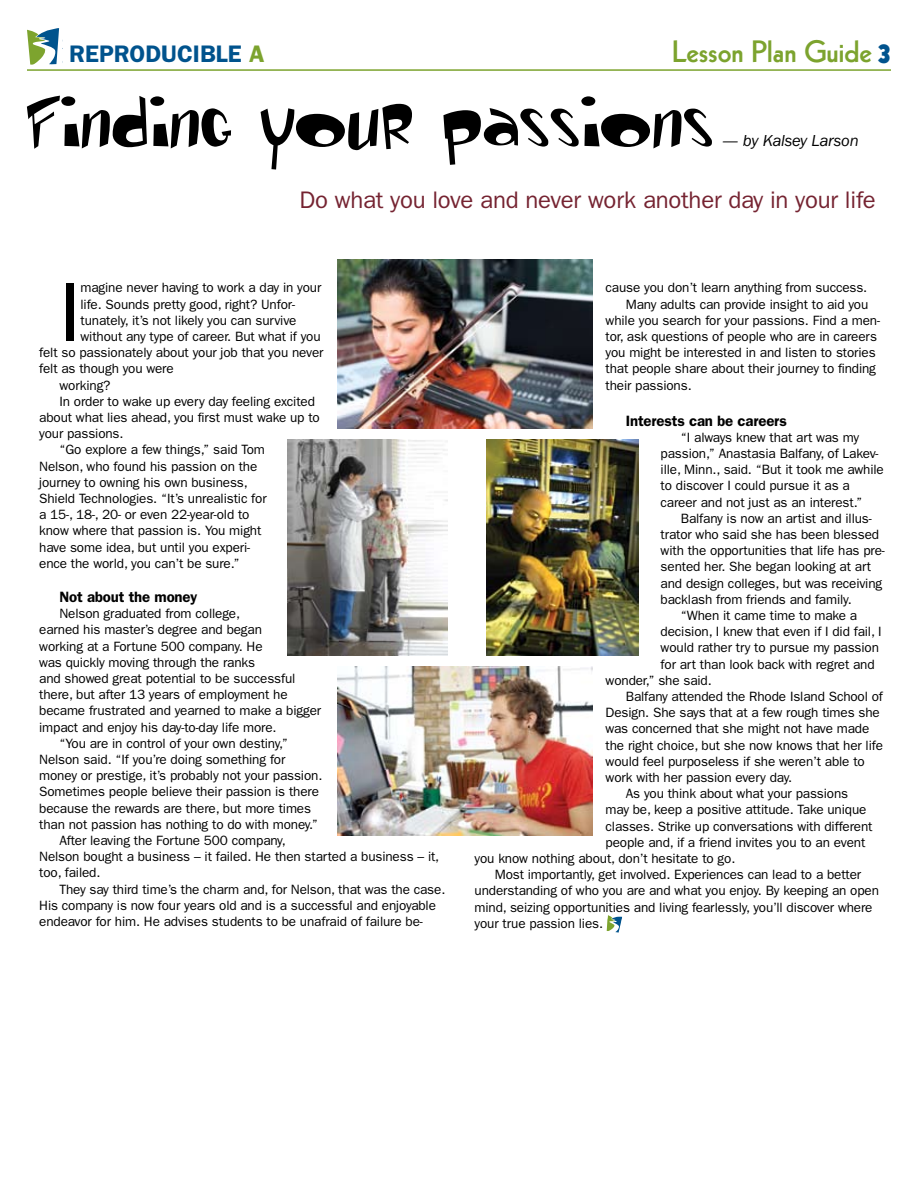
<style>
.page{position:relative;width:918px;height:1188px;background:#fff}
.page>*{position:absolute;margin:0;border:0;box-sizing:border-box;transform-origin:0 0}
.t1{font:84.3px "Franklin Gothic";color:#000}
.t2{font:75px "Toontime";color:#000}
.t3{font:800 30px "Kabel";color:#7ca32e}
.t4{font:900 27px "Kabel";color:#00538d}
.t5{font:24px "Franklin Gothic";letter-spacing:-.01em;color:#752331}
.t6{font:600 24px "Franklin Gothic";color:#00538d}
.t7{font:800 18px "Kabel";color:#00538d;scale:1.1 1}
.t8{font:italic 16.5px "Franklin Gothic";letter-spacing:-.015em;color:#000}
.t9{font:600 15px "Franklin Gothic";letter-spacing:-.01em;color:#000}
.t10{font:13.5px/16.2px "Franklin Gothic";letter-spacing:-.01em;color:#000}
.t11{font:800 10.5px "Kabel";color:#00538d;scale:1.08 1}
.s1{font-weight:900;color:#7da42e}
.s2{color:#7ca32e}
</style>
<div class="page">
<img style="left:287px;top:440px;width:161px;height:216px">
<img style="left:338px;top:260px;width:254px;height:169px">
<img style="left:487px;top:440px;width:152px;height:216px">
<img style="left:338px;top:666px;width:254px;height:169px">
<svg style="left:27px;top:28px;width:36px;height:37px"></svg>
<svg style="left:607px;top:915px;width:15px;height:18px"></svg>
<hr style="left:27px;top:69px;width:864px;height:2px;background:#7ca32e">
<h3 class="t7" style="left:63px;top:34px;width:123px">STUDENT<span class="s1">PATHS</span></h3>
<p class="t11" style="left:63px;top:54px;width:125px">connecting students to their future</p>
<h3 class="t3" style="left:672px;top:34px;width:201px">Lesson Plan Guide</h3>
<h3 class="t6" style="left:69px;top:40px;width:197px">REPRODUCIBLE <span class="s2">A</span></h3>
<h3 class="t4" style="left:879px;top:36px;width:13px">3</h3>
<h2 class="t2" style="left:27px;top:90px;width:689px">Finding your passions</h2>
<p class="t8" style="left:722px;top:132px;width:138px">— by Kalsey Larson</p>
<h3 class="t5" style="left:299px;top:186px;width:578px">Do what you love and never work another day in your life</h3>
<h1 class="t1" style="left:59px;top:264px;width:23px">I</h1>
<p class="t10" style="left:81px;top:280px;width:242px">magine never having to work a day in your</p>
<p class="t10" style="left:81px;top:296px;width:216px">life. Sounds pretty good, right? Unfor-</p>
<p class="t10" style="left:81px;top:312px;width:217px">tunately, it’s not likely you can survive</p>
<p class="t10" style="left:81px;top:328px;width:242px">without any type of career. But what if you</p>
<p class="t10" style="left:39px;top:344px;width:286px">felt so passionately about your job that you never</p>
<p class="t10" style="left:39px;top:361px;width:136px">felt as though you were</p>
<p class="t10" style="left:59px;top:377px;width:53px">working?</p>
<p class="t10" style="left:59px;top:393px;width:257px">In order to wake up every day feeling excited</p>
<p class="t10" style="left:39px;top:409px;width:282px">about what lies ahead, you first must wake up to</p>
<p class="t10" style="left:39px;top:425px;width:86px">your passions.</p>
<p class="t10" style="left:59px;top:442px;width:207px">“Go explore a few things,” said Tom</p>
<p class="t10" style="left:39px;top:458px;width:220px">Nelson, who found his passion on the</p>
<p class="t10" style="left:39px;top:474px;width:210px">journey to owning his own business,</p>
<p class="t10" style="left:39px;top:490px;width:229px">Shield Technologies. “It’s unrealistic for</p>
<p class="t10" style="left:39px;top:506px;width:212px">a 15-, 18-, 20- or even 22-year-old to</p>
<p class="t10" style="left:39px;top:523px;width:224px">know where that passion is. You might</p>
<p class="t10" style="left:39px;top:539px;width:212px">have some idea, but until you experi-</p>
<p class="t10" style="left:39px;top:555px;width:202px">ence the world, you can’t be sure.”</p>
<p class="t9" style="left:59px;top:588px;width:139px">Not about the money</p>
<p class="t10" style="left:59px;top:605px;width:182px">Nelson graduated from college,</p>
<p class="t10" style="left:39px;top:622px;width:224px">earned his master’s degree and began</p>
<p class="t10" style="left:39px;top:638px;width:225px">working at a Fortune 500 company. He</p>
<p class="t10" style="left:39px;top:654px;width:217px">was quickly moving through the ranks</p>
<p class="t10" style="left:39px;top:670px;width:258px">and showed great potential to be successful</p>
<p class="t10" style="left:39px;top:686px;width:250px">there, but after 13 years of employment he</p>
<p class="t10" style="left:39px;top:703px;width:283px">became frustrated and yearned to make a bigger</p>
<p class="t10" style="left:39px;top:719px;width:239px">impact and enjoy his day-to-day life more.</p>
<p class="t10" style="left:59px;top:735px;width:230px">“You are in control of your own destiny,”</p>
<p class="t10" style="left:39px;top:751px;width:248px">Nelson said. “If you’re doing something for</p>
<p class="t10" style="left:39px;top:767px;width:285px">money or prestige, it’s probably not your passion.</p>
<p class="t10" style="left:39px;top:784px;width:281px">Sometimes people believe their passion is there</p>
<p class="t10" style="left:39px;top:800px;width:273px">because the rewards are there, but more times</p>
<p class="t10" style="left:39px;top:816px;width:280px">than not passion has nothing to do with money.”</p>
<p class="t10" style="left:59px;top:832px;width:228px">After leaving the Fortune 500 company,</p>
<p class="t10" style="left:39px;top:848px;width:402px">Nelson bought a business – it failed. He then started a business – it,</p>
<p class="t10" style="left:39px;top:865px;width:63px">too, failed.</p>
<p class="t10" style="left:59px;top:881px;width:387px">They say third time’s the charm and, for Nelson, that was the case.</p>
<p class="t10" style="left:39px;top:897px;width:398px">His company is now four years old and is a successful and enjoyable</p>
<p class="t10" style="left:39px;top:913px;width:385px">endeavor for him. He advises students to be unafraid of failure be-</p>
<p class="t10" style="left:606px;top:280px;width:263px">cause you don’t learn anything from success.</p>
<p class="t10" style="left:626px;top:296px;width:244px">Many adults can provide insight to aid you</p>
<p class="t10" style="left:606px;top:312px;width:276px">while you search for your passions. Find a men-</p>
<p class="t10" style="left:606px;top:328px;width:273px">tor, ask questions of people who are in careers</p>
<p class="t10" style="left:606px;top:344px;width:272px">you might be interested in and listen to stories</p>
<p class="t10" style="left:606px;top:361px;width:272px">that people share about their journey to finding</p>
<p class="t10" style="left:606px;top:377px;width:88px">their passions.</p>
<p class="t9" style="left:626px;top:412px;width:163px">Interests can be careers</p>
<p class="t10" style="left:661px;top:429px;width:225px;text-indent:20px">“I always knew that art was my passion,” Anastasia Balfany, of Lakev&shy;ille, Minn., said. “But it took me awhile to discover I could pursue it as a career and not just as an interest.”</p>
<p class="t10" style="left:681px;top:510px;width:192px">Balfany is now an artist and illus-</p>
<p class="t10" style="left:661px;top:526px;width:220px">trator who said she has been blessed</p>
<p class="t10" style="left:661px;top:542px;width:226px">with the opportunities that life has pre-</p>
<p class="t10" style="left:661px;top:559px;width:212px">sented her. She began looking at art</p>
<p class="t10" style="left:661px;top:575px;width:223px">and design colleges, but was receiving</p>
<p class="t10" style="left:661px;top:591px;width:193px">backlash from friends and family.</p>
<p class="t10" style="left:681px;top:607px;width:178px">“When it came time to make a</p>
<p class="t10" style="left:661px;top:623px;width:223px">decision, I knew that even if I did fail, I</p>
<p class="t10" style="left:661px;top:640px;width:220px">would rather try to pursue my passion</p>
<p class="t10" style="left:661px;top:656px;width:216px">for art than look back with regret and</p>
<p class="t10" style="left:606px;top:672px;width:108px">wonder,” she said.</p>
<p class="t10" style="left:626px;top:688px;width:259px">Balfany attended the Rhode Island School of</p>
<p class="t10" style="left:606px;top:704px;width:276px">Design. She says that at a few rough times she</p>
<p class="t10" style="left:606px;top:721px;width:265px">was concerned that she might not have made</p>
<p class="t10" style="left:606px;top:737px;width:279px">the right choice, but she now knows that her life</p>
<p class="t10" style="left:606px;top:753px;width:261px">would feel purposeless if she weren’t able to</p>
<p class="t10" style="left:606px;top:769px;width:188px">work with her passion every day.</p>
<p class="t10" style="left:626px;top:785px;width:224px">As you think about what your passions</p>
<p class="t10" style="left:606px;top:802px;width:262px">may be, keep a positive attitude. Take unique</p>
<p class="t10" style="left:606px;top:818px;width:268px">classes. Strike up conversations with different</p>
<p class="t10" style="left:606px;top:834px;width:261px">people and, if a friend invites you to an event</p>
<p class="t10" style="left:475px;top:850px;width:262px">you know nothing about, don’t hesitate to go.</p>
<p class="t10" style="left:495px;top:866px;width:368px">Most importantly, get involved. Experiences can lead to a better</p>
<p class="t10" style="left:475px;top:883px;width:406px">understanding of who you are and what you enjoy. By keeping an open</p>
<p class="t10" style="left:475px;top:899px;width:399px">mind, seizing opportunities and living fearlessly, you’ll discover where</p>
<p class="t10" style="left:475px;top:915px;width:130px">your true passion lies.</p>
</div>
